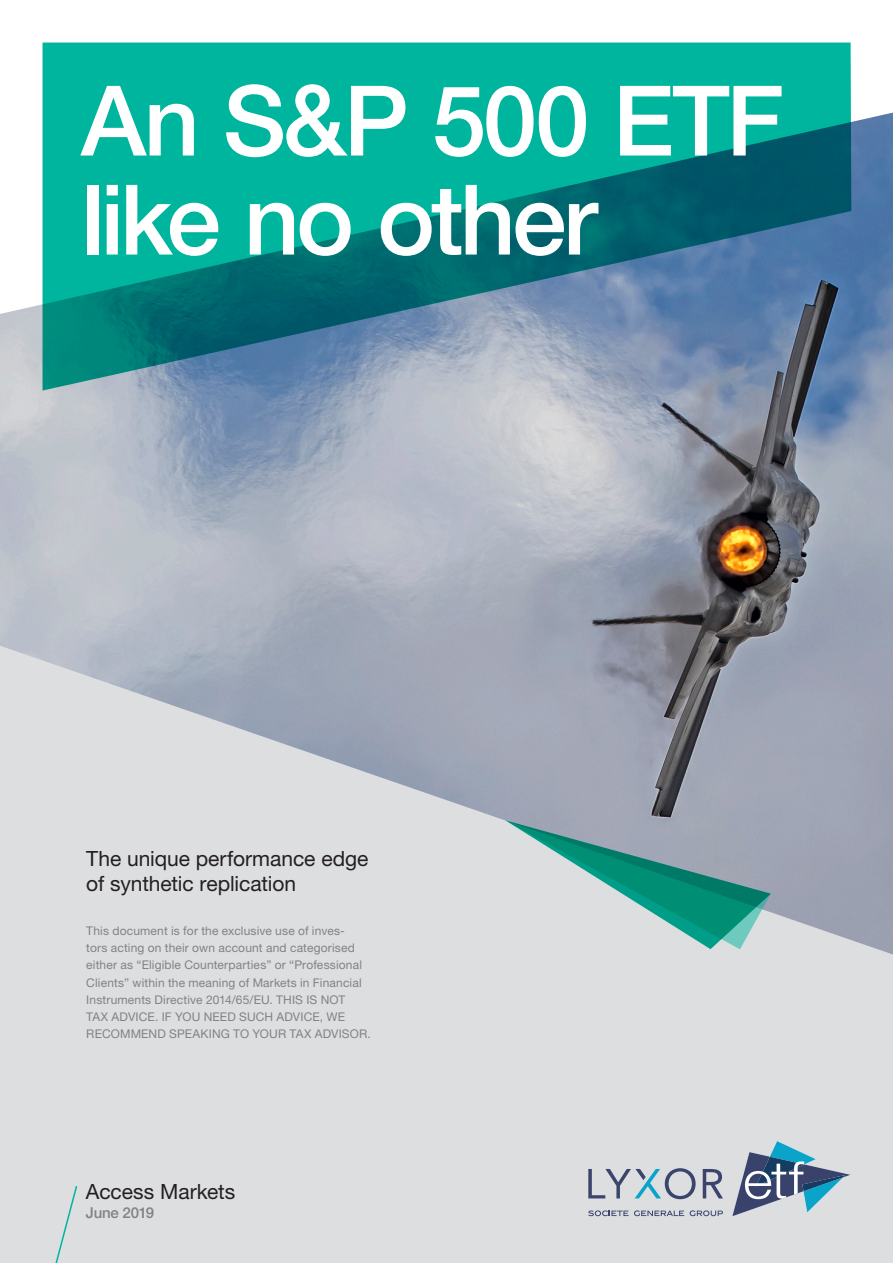
<style>
.page{position:relative;width:893px;height:1263px;background:#fff}
.page>*{position:absolute;margin:0;border:0;box-sizing:border-box;transform-origin:0 0}
.t1{font:500 97.5px "Helvetica Neue LT Pro";letter-spacing:-.04em;color:#fff}
.t2{font:21px/25.2px "Helvetica Neue LT Pro";letter-spacing:-.005em;color:#231f20}
.t3{font:500 15px "Helvetica Neue LT Pro";letter-spacing:-.015em;color:#808285}
.t4{font:12px/17.2px "Helvetica Neue LT Pro";letter-spacing:.01em;color:#808285}
</style>
<div class="page">
<div style="left:0;top:585px;width:893px;height:678px;background:#dddee0"></div>
<img style="left:0;top:113px;width:893px;height:841px">
<svg style="left:43px;top:43px;width:808px;height:348px;fill:#00b59d"></svg>
<svg style="left:588px;top:1210px;width:96px;height:6px"></svg>
<svg style="left:690px;top:1210px;width:33px;height:6px"></svg>
<svg style="left:703px;top:1169px;width:20px;height:29px"></svg>
<svg style="left:588px;top:1168px;width:108px;height:31px"></svg>
<svg style="left:732px;top:1141px;width:118px;height:75px"></svg>
<svg style="left:55px;top:1186px;width:23px;height:77px"></svg>
<svg style="left:505px;top:820px;width:266px;height:129px"></svg>
<p class="t1" style="left:81px;top:62px;width:704px">An S&amp;P 500 ETF</p>
<p class="t1" style="left:81px;top:161px;width:518px">like no other</p>
<p class="t2" style="left:86px;top:845px;width:284px">The unique performance edge of synthetic replication</p>
<p class="t4" style="left:86px;top:922px;width:286px">This document is for the exclusive use of inves-<br>tors acting on their own account and categorised either as “Eligible Counterparties” or “Professional Clients” within the meaning of Markets in Financial Instruments Directive 2014/65/EU. THIS IS NOT<br>TAX ADVICE. IF YOU NEED SUCH ADVICE, WE RECOMMEND SPEAKING TO YOUR TAX ADVISOR.</p>
<p class="t2" style="left:86px;top:1178px;width:151px">Access Markets</p>
<p class="t3" style="left:86px;top:1203px;width:70px">June 2019</p>
</div>
